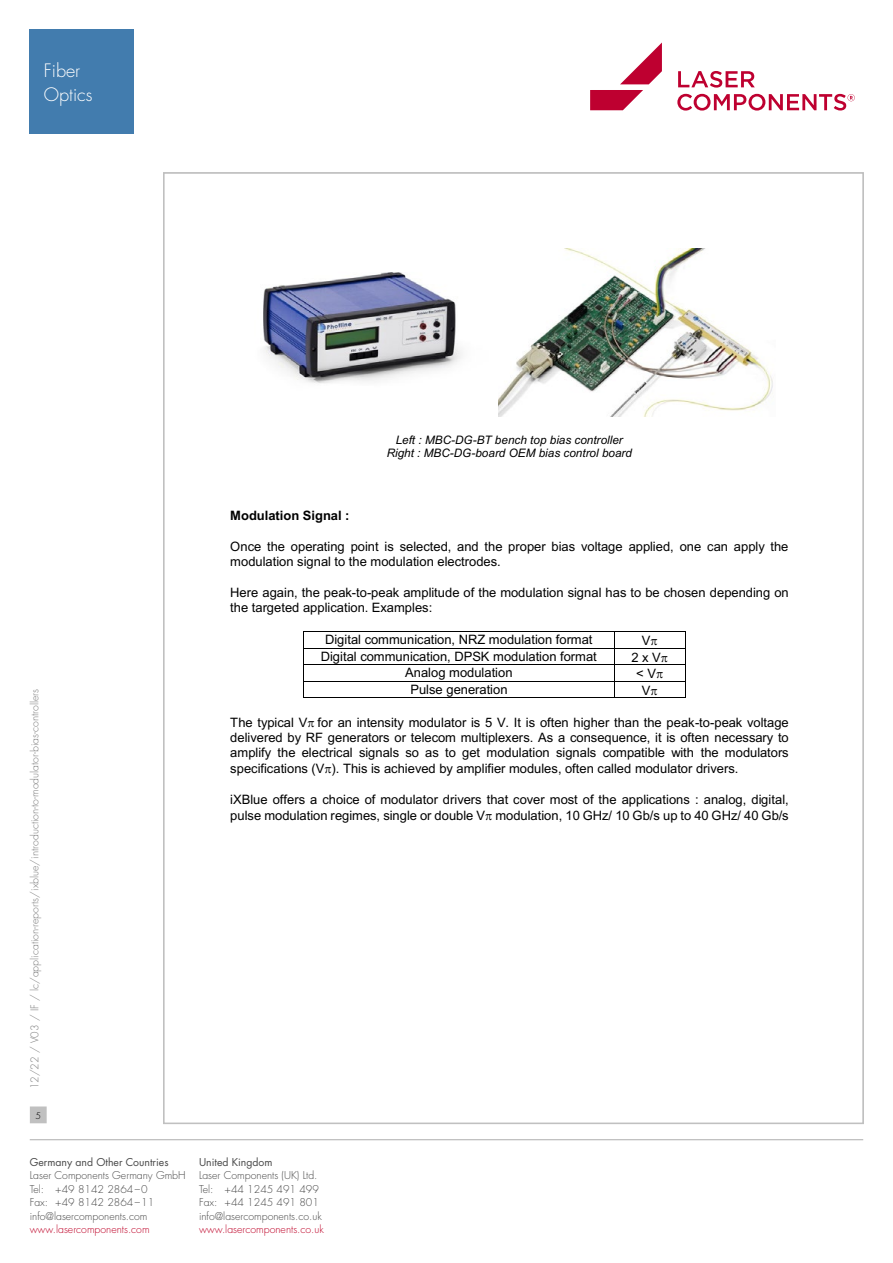
<style>
.page{position:relative;width:893px;height:1263px;background:#fff}
.page>*{position:absolute;margin:0;border:0;box-sizing:border-box;transform-origin:0 0}
.t1{font:300 18px/24px "Futura Std";color:#fff}
.t2{font:13.05px/15.1px "Arial MT2";color:#000}
.t3{font:13.05px "Arial Bold MT2";color:#000}
.t4{font:italic 11.7px/13.5px "Arial";color:#000;text-align:center}
.t5{font:300 10.5px/13.5px "Futura Std";color:#484848}
.t6{font:300 10.5px "Futura Std";color:#7c7c7c}
.t7{font:300 10.5px "Futura Std";color:#be0027}
.t8{font:10.5px "Futura Std";color:#484848}
.t9{font:300 9px "Futura Std";color:#000}
</style>
<div class="page">
<hr style="left:30px;top:1139px;width:833px;height:1px;background:#c0c0c0">
<div style="left:31px;top:1107px;width:15px;height:16px;background:#c0c0c0"></div>
<div style="left:30px;top:1106px;width:17px;height:17px;border:1px solid #c0c0c0"></div>
<svg style="left:677px;top:71px;width:178px;height:40px"></svg>
<svg style="left:590px;top:43px;width:72px;height:67px"></svg>
<hr style="left:304px;top:632px;width:310px;height:1px;background:#000">
<hr style="left:614px;top:632px;width:71px;height:1px;background:#000">
<hr style="left:304px;top:648px;width:310px;height:1px;background:#000">
<hr style="left:614px;top:648px;width:71px;height:1px;background:#000">
<hr style="left:304px;top:664px;width:310px;height:1px;background:#000">
<hr style="left:614px;top:664px;width:71px;height:1px;background:#000">
<hr style="left:304px;top:681px;width:310px;height:1px;background:#000">
<hr style="left:614px;top:681px;width:71px;height:1px;background:#000">
<svg style="left:303px;top:632px;width:1px;height:66px"></svg>
<hr style="left:304px;top:697px;width:310px;height:1px;background:#000">
<svg style="left:614px;top:633px;width:1px;height:64px"></svg>
<hr style="left:614px;top:697px;width:71px;height:1px;background:#000">
<svg style="left:685px;top:632px;width:1px;height:66px"></svg>
<img style="left:263px;top:272px;width:199px;height:111px">
<img style="left:498px;top:249px;width:275px;height:167px">
<div style="left:30px;top:30px;width:104px;height:104px;background:#427cae"></div>
<h1 class="t1" style="left:44px;top:59px;width:50px">Fiber<br>Optics</h1>
<p class="t4" style="left:387px;top:433px;width:247px">Left : MBC-DG-BT bench top bias controller<br>Right : MBC-DG-board OEM bias control board</p>
<p class="t6" style="left:28px;top:1089px;width:402px;rotate:-90deg">12/22 / V03 / IF / lc/application-reports/ixblue/introduction-to-modulator-bias-controllers</p>
<p class="t9" style="left:35px;top:1110px;width:7px">5</p>
<p class="t3" style="left:230px;top:506px;width:121px">Modulation Signal :</p>
<p class="t2" style="left:230px;top:539px;width:560px">Once the operating point is selected, and the proper bias voltage applied, one can apply the modulation signal to the modulation electrodes.</p>
<p class="t2" style="left:230px;top:586px;width:560px">Here again, the peak-to-peak amplitude of the modulation signal has to be chosen depending on the targeted application. Examples:</p>
<p class="t2" style="left:325px;top:632px;width:269px">Digital communication, NRZ modulation format</p>
<p class="t2" style="left:642px;top:633px;width:10px">V</p>
<p class="t2" style="left:321px;top:649px;width:278px">Digital communication, DPSK modulation format</p>
<p class="t2" style="left:631px;top:650px;width:31px">2 x V</p>
<p class="t2" style="left:405px;top:665px;width:109px">Analog modulation</p>
<p class="t2" style="left:636px;top:666px;width:21px">&lt; V</p>
<p class="t2" style="left:410px;top:681px;width:99px">Pulse generation</p>
<p class="t2" style="left:642px;top:682px;width:10px">V</p>
<p class="t2" style="left:230px;top:715px;width:560px;text-align:justify">The typical V for an intensity modulator is 5 V. It is often higher than the peak-to-peak voltage delivered by RF generators or telecom multiplexers. As a consequence, it is often necessary to amplify the electrical signals so as to get modulation signals compatible with the modulators specifications (V ). This is achieved by amplifier modules, often called modulator drivers.</p>
<p class="t2" style="left:230px;top:792px;width:560px;line-height:15.6px">iXBlue offers a choice of modulator drivers that cover most of the applications : analog, digital, pulse modulation regimes, single or double V modulation, 10 GHz/ 10 Gb/s up to 40 GHz/ 40 Gb/s</p>
<p class="t8" style="left:30px;top:1155px;width:140px">Germany and Other Countries</p>
<p class="t5" style="left:30px;top:1169px;width:157px">Laser Components Germany GmbH<br>Tel: +49 8142 2864–0<br>Fax: +49 8142 2864–11 info@lasercomponents.com</p>
<p class="t7" style="left:30px;top:1223px;width:121px">www.lasercomponents.com</p>
<p class="t8" style="left:199px;top:1155px;width:75px">United Kingdom</p>
<p class="t5" style="left:199px;top:1169px;width:124px">Laser Components (UK) Ltd.<br>Tel: +44 1245 491 499<br>Fax: +44 1245 491 801 info@lasercomponents.co.uk</p>
<p class="t7" style="left:199px;top:1223px;width:126px">www.lasercomponents.co.uk</p>
</div>
